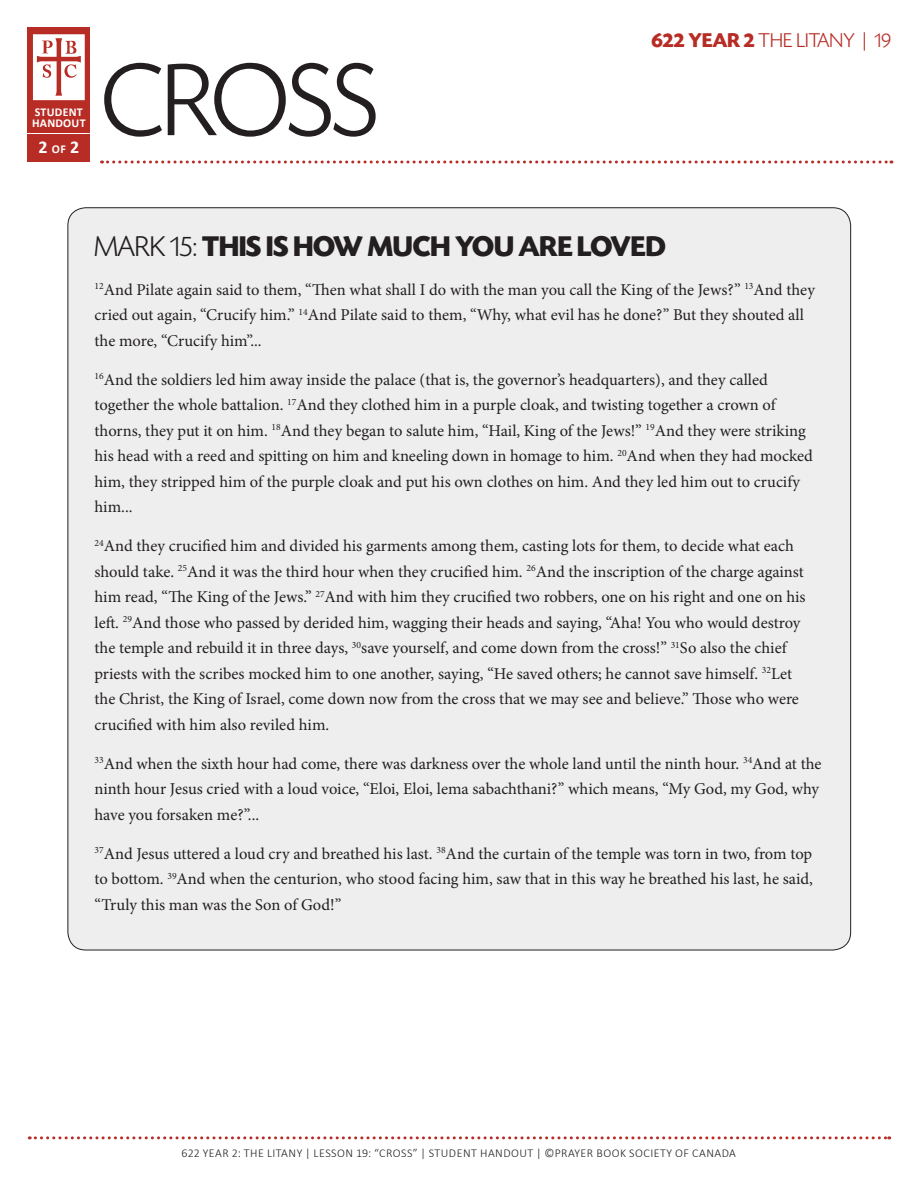
<style>
.page{position:relative;width:918px;height:1188px;background:#fff}
.page>*{position:absolute;margin:0;border:0;box-sizing:border-box;transform-origin:0 0}
.t1{font:300 108px "Today SHOP";color:#231f20}
.t2{font:700 30px "Today SHOP";color:#231f20}
.t3{font:300 21px "Today SHOP";letter-spacing:.01em;color:#b72c25}
.t4{font:700 18px "Calibri";color:#fff}
.t5{font:16.5px/25.5px "Minion Pro";color:#231f20}
.t6{font:300 12px "Calibri";letter-spacing:.04em;color:#231f20}
.t7{font:700 12px/10.5px "Calibri";letter-spacing:.02em;color:#fff}
.s1{font-size:12px}
.s2{font-weight:700}
.s3{font-family:"Calibri"}
.s4{font-weight:300}
</style>
<div class="page">
<div style="left:28px;top:27px;width:62px;height:135px;background:#b72c25"></div>
<hr style="left:26px;top:133px;width:64px;height:1px;background:#fff">
<svg style="left:102px;top:160px;width:790px;height:4px"></svg>
<svg style="left:33px;top:34px;width:52px;height:66px;background:#efd2d1"></svg>
<svg style="left:29px;top:1136px;width:861px;height:3px"></svg>
<div style="left:68px;top:208px;width:783px;height:742px;background:#eeeeef;border-radius:18px"></div>
<p class="t7" style="left:32px;top:107px;width:55px">STUDENT<br>HANDOUT</p>
<p class="t4" style="left:38px;top:136px;width:42px">2 <span class="s1">OF</span> 2</p>
<h1 class="t1" style="left:102px;top:44px;width:278px">CROSS</h1>
<p class="t3" style="left:651px;top:30px;width:241px"><span class="s2">622 YEAR 2</span> THE LITANY <span class="s3">|</span> 19</p>
<h2 class="t2" style="left:94px;top:230px;width:573px"><span class="s4">MARK 15:</span> THIS IS HOW MUCH YOU ARE LOVED</h2>
<p class="t5" style="left:94px;top:277px;width:722px"><sup>12</sup>And Pilate again said to them, “Then what shall I do with the man you call the King of the Jews?” <sup>13</sup>And they cried out again, “Crucify him.” <sup>14</sup>And Pilate said to them, “Why, what evil has he done?” But they shouted all the more, “Crucify him”...</p>
<p class="t5" style="left:94px;top:367px;width:720px"><sup>16</sup>And the soldiers led him away inside the palace (that is, the governor’s headquarters), and they called together the whole battalion. <sup>17</sup>And they clothed him in a purple cloak, and twisting together a crown of thorns, they put it on him. <sup>18</sup>And they began to salute him, “Hail, King of the Jews!” <sup>19</sup>And they were striking his head with a reed and spitting on him and kneeling down in homage to him. <sup>20</sup>And when they had mocked him, they stripped him of the purple cloak and put his own clothes on him. And they led him out to crucify him...</p>
<p class="t5" style="left:94px;top:533px;width:713px"><sup>24</sup>And they crucified him and divided his garments among them, casting lots for them, to decide what each should take. <sup>25</sup>And it was the third hour when they crucified him. <sup>26</sup>And the inscription of the charge against him read, “The King of the Jews.” <sup>27</sup>And with him they crucified two robbers, one on his right and one on his left. <sup>29</sup>And those who passed by derided him, wagging their heads and saying, “Aha! You who would destroy the temple and rebuild it in three days, <sup>30</sup>save yourself, and come down from the cross!” <sup>31</sup>So also the chief priests with the scribes mocked him to one another, saying, “He saved others; he cannot save himself. <sup>32</sup>Let the Christ, the King of Israel, come down now from the cross that we may see and believe.” Those who were crucified with him also reviled him.</p>
<p class="t5" style="left:94px;top:751px;width:729px"><sup>33</sup>And when the sixth hour had come, there was darkness over the whole land until the ninth hour. <sup>34</sup>And at the ninth hour Jesus cried with a loud voice, “Eloi, Eloi, lema sabachthani?” which means, “My God, my God, why have you forsaken me?”...</p>
<p class="t5" style="left:94px;top:841px;width:720px;text-align:justify"><sup>37</sup>And Jesus uttered a loud cry and breathed his last. <sup>38</sup>And the curtain of the temple was torn in two, from top to bottom. <sup>39</sup>And when the centurion, who stood facing him, saw that in this way he breathed his last, he said, “Truly this man was the Son of God!”</p>
<p class="t6" style="left:182px;top:1146px;width:556px">622 YEAR 2: THE LITANY | LESSON 19: “CROSS” | STUDENT HANDOUT | ©PRAYER BOOK SOCIETY OF CANADA</p>
</div>
